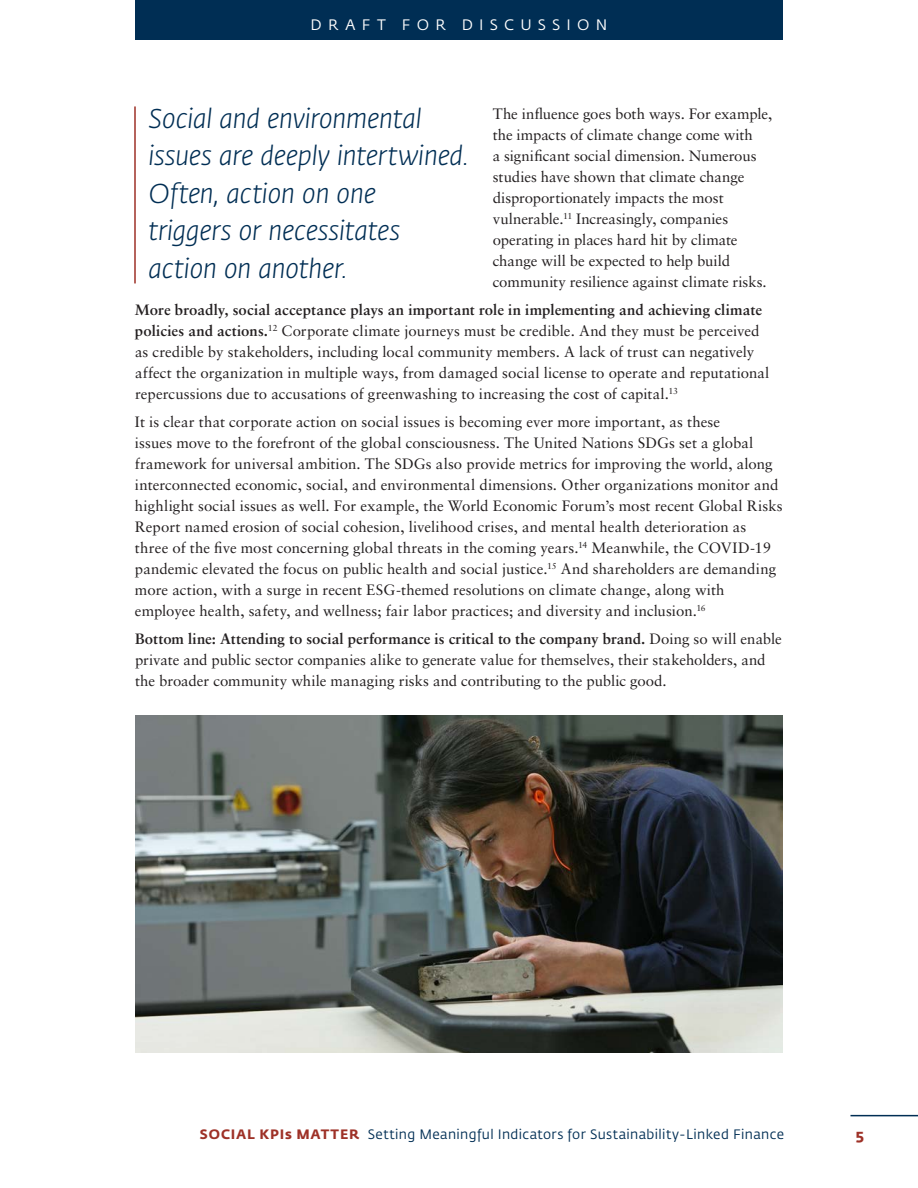
<style>
.page{position:relative;width:918px;height:1188px;background:#fff}
.page>*{position:absolute;margin:0;border:0;box-sizing:border-box;transform-origin:0 0}
.Pull_Quote{font:italic 300 27px/37.5px "Fedra Sans Std";letter-spacing:-.005em;color:#002e54}
.t1{font:15px/21px "Sabon LT Std";color:#231f20}
.t2{font:15px "Fedra Sans Std";letter-spacing:.415em;color:#fff}
.t3{font:700 15px "Fedra Sans Std";color:#9e3127}
.t4{font:13.5px "Fedra Sans Std";letter-spacing:.03em;color:#002e54}
.s1{font-weight:700}
.s2{font-weight:700;color:#9e3127}
</style>
<div class="page">
<div style="left:135px;top:0;width:648px;height:40px;background:#002e54"></div>
<hr style="left:850px;top:1115px;width:68px;height:1px;background:#002e54">
<hr style="left:134px;top:106px;width:2px;height:177px;background:#9e3127">
<img style="left:135px;top:716px;width:648px;height:337px">
<p class="t2" style="left:311px;top:16px;width:298px">DRAFT FOR DISCUSSION</p>
<p class="Pull_Quote" style="left:148px;top:100px;width:322px">Social and environmental issues are deeply intertwined.<br>Often, action on one<br>triggers or necessitates action on another.</p>
<p class="t1" style="left:493px;top:104px;width:281px">The influence goes both ways. For example, the impacts of climate change come with<br>a significant social dimension. Numerous studies have shown that climate change disproportionately impacts the most vulnerable.<sup>11</sup> Increasingly, companies operating in places hard hit by climate change will be expected to help build community resilience against climate risks.</p>
<p class="t1" style="left:135px;top:299px;width:636px"><span class="s1">More broadly, social acceptance plays an important role in implementing and achieving climate policies and actions.</span><sup>12</sup> Corporate climate journeys must be credible. And they must be perceived as credible by stakeholders, including local community members. A lack of trust can negatively affect the organization in multiple ways, from damaged social license to operate and reputational repercussions due to accusations of greenwashing to increasing the cost of capital.<sup>13</sup></p>
<p class="t1" style="left:135px;top:411px;width:649px">It is clear that corporate action on social issues is becoming ever more important, as these<br>issues move to the forefront of the global consciousness. The United Nations SDGs set a global framework for universal ambition. The SDGs also provide metrics for improving the world, along interconnected economic, social, and environmental dimensions. Other organizations monitor and highlight social issues as well. For example, the World Economic Forum’s most recent Global Risks Report named erosion of social cohesion, livelihood crises, and mental health deterioration as three of the five most concerning global threats in the coming years.<sup>14</sup> Meanwhile, the COVID-19 pandemic elevated the focus on public health and social justice.<sup>15</sup> And shareholders are demanding more action, with a surge in recent ESG-themed resolutions on climate change, along with employee health, safety, and wellness; fair labor practices; and diversity and inclusion.<sup>16</sup></p>
<p class="t1" style="left:135px;top:628px;width:648px"><span class="s1">Bottom line: Attending to social performance is critical to the company brand.</span> Doing so will enable private and public sector companies alike to generate value for themselves, their stakeholders, and the broader community while managing risks and contributing to the public good.</p>
<p class="t4" style="left:200px;top:1126px;width:586px"><span class="s2">SOCIAL KPIs MATTER</span> Setting Meaningful Indicators for Sustainability-Linked Finance</p>
<p class="t3" style="left:856px;top:1125px;width:10px">5</p>
</div>
